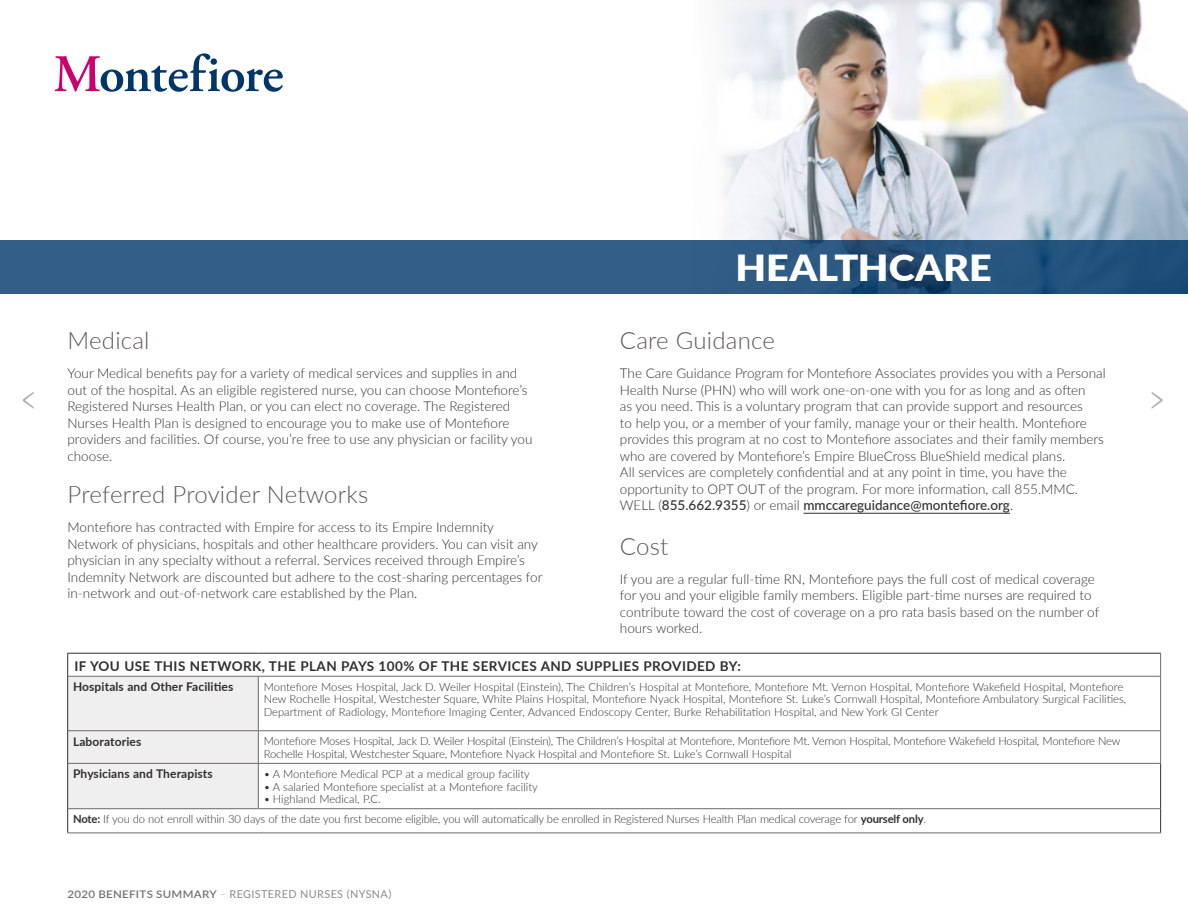
<style>
.page{position:relative;width:1188px;height:918px;background:#fff}
.page>*{position:absolute;margin:0;border:0;box-sizing:border-box;transform-origin:0 0}
.t1{font:900 36px "Lato";letter-spacing:-.005em;color:#fff;scale:1.1 1}
.t2{font:300 24px "Lato";letter-spacing:.01em;color:#5e5859}
.t3{font:300 13.5px/16.5px "Lato";color:#322f31}
.t4{font:700 13.5px "Lato";letter-spacing:.03em;color:#322f31}
.t5{font:700 12px "Lato";letter-spacing:.01em;color:#322f31}
.t6{font:300 11.25px/12.8px "Lato";letter-spacing:-.005em;color:#322f31}
.t7{font:10.8px "Lato";letter-spacing:.035em;color:#8a8c8e}
.s1{font-weight:500}
.s2{font-weight:700}
.s3{font-weight:600;font-size:10.5px;color:#777172}
.s4{font-weight:300}
</style>
<div class="page">
<svg style="left:23px;top:392px;width:11px;height:17px"></svg>
<svg style="left:1152px;top:392px;width:11px;height:17px"></svg>
<img style="left:1163px;top:95px;width:25px;height:145px">
<svg style="left:54px;top:0;width:1109px;height:240px"></svg>
<svg style="left:144px;top:109px;width:18px;height:14px"></svg>
<svg style="left:272px;top:109px;width:10px;height:10px"></svg>
<svg style="left:55px;top:53px;width:228px;height:39px"></svg>
<svg style="left:0;top:240px;width:1188px;height:54px;background:#2d5981"></svg>
<svg style="left:259px;top:730px;width:901px;height:33px"></svg>
<hr style="left:258px;top:653px;width:903px;height:1px;background:#322f31">
<hr style="left:1160px;top:764px;width:1px;height:45px;background:#322f31">
<svg style="left:67px;top:653px;width:191px;height:180px"></svg>
<svg style="left:1160px;top:809px;width:1px;height:24px"></svg>
<svg style="left:1160px;top:653px;width:1px;height:23px"></svg>
<hr style="left:68px;top:676px;width:190px;height:1px;background:#6e6869">
<hr style="left:258px;top:676px;width:903px;height:1px;background:#6e6869">
<hr style="left:258px;top:676px;width:1px;height:55px;background:#6e6869">
<hr style="left:1160px;top:676px;width:1px;height:55px;background:#6e6869">
<hr style="left:68px;top:731px;width:190px;height:1px;background:#6e6869">
<hr style="left:258px;top:731px;width:903px;height:1px;background:#6e6869">
<hr style="left:258px;top:731px;width:1px;height:32px;background:#6e6869">
<hr style="left:1160px;top:731px;width:1px;height:32px;background:#6e6869">
<hr style="left:68px;top:763px;width:190px;height:1px;background:#6e6869">
<hr style="left:258px;top:763px;width:903px;height:1px;background:#6e6869">
<hr style="left:258px;top:764px;width:1px;height:45px;background:#6e6869">
<hr style="left:68px;top:808px;width:190px;height:1px;background:#6e6869">
<hr style="left:258px;top:808px;width:902px;height:1px;background:#6e6869">
<hr style="left:68px;top:833px;width:190px;height:1px;background:#6e6869">
<hr style="left:258px;top:833px;width:903px;height:1px;background:#6e6869">
<hr style="left:803px;top:513px;width:207px;height:1px;background:#322f31">
<h2 class="t2" style="left:68px;top:324px;width:84px">Medical</h2>
<p class="t3" style="left:68px;top:365px;width:467px">Your Medical benefits pay for a variety of medical services and supplies in and out of the hospital. As an eligible registered nurse, you can choose Montefiore’s Registered Nurses Health Plan, or you can elect no coverage. The Registered Nurses Health Plan is designed to encourage you to make use of Montefiore providers and facilities. Of course, you’re free to use any physician or facility you choose.</p>
<h2 class="t2" style="left:68px;top:478px;width:303px">Preferred Provider Networks</h2>
<p class="t3" style="left:68px;top:519px;width:476px">Montefiore has contracted with Empire for access to its Empire Indemnity Network of physicians, hospitals and other healthcare providers. You can visit any physician in any specialty without a referral. Services received through Empire’s Indemnity Network are discounted but adhere to the cost-sharing percentages for in-network and out-of-network care established by the Plan.</p>
<h1 class="t1" style="left:736px;top:241px;width:234px">HEALTHCARE</h1>
<h2 class="t2" style="left:620px;top:324px;width:157px">Care Guidance</h2>
<p class="t3" style="left:620px;top:365px;width:487px">The Care Guidance Program for Montefiore Associates provides you with a Personal Health Nurse (PHN) who will work one-on-one with you for as long and as often<br>as you need. This is a voluntary program that can provide support and resources<br>to help you, or a member of your family, manage your or their health. Montefiore provides this program at no cost to Montefiore associates and their family members who are covered by Montefiore’s Empire BlueCross BlueShield medical plans.<br>All services are completely confidential and at any point in time, you have the opportunity to OPT OUT of the program. For more information, call 855.MMC.<br>WELL (<span class="s1">855.662.9355</span>) or email <span class="s1">mmccareguidance@montefiore.org</span>.</p>
<h2 class="t2" style="left:620px;top:529px;width:50px">Cost</h2>
<p class="t3" style="left:620px;top:570px;width:481px">If you are a regular full-time RN, Montefiore pays the full cost of medical coverage for you and your eligible family members. Eligible part-time nurses are required to contribute toward the cost of coverage on a pro rata basis based on the number of hours worked.</p>
<p class="t4" style="left:74px;top:656px;width:668px">IF YOU USE THIS NETWORK, THE PLAN PAYS 100% OF THE SERVICES AND SUPPLIES PROVIDED BY:</p>
<p class="t5" style="left:73px;top:678px;width:162px">Hospitals and Other Facilities</p>
<p class="t6" style="left:264px;top:680px;width:864px">Montefiore Moses Hospital, Jack D. Weiler Hospital (Einstein), The Children’s Hospital at Montefiore, Montefiore Mt. Vernon Hospital, Montefiore Wakefield Hospital, Montefiore<br>New Rochelle Hospital, Westchester Square, White Plains Hospital, Montefiore Nyack Hospital, Montefiore St. Luke’s Cornwall Hospital, Montefiore Ambulatory Surgical Facilities,<br>Department of Radiology, Montefiore Imaging Center, Advanced Endoscopy Center, Burke Rehabilitation Hospital, and New York GI Center</p>
<p class="t5" style="left:73px;top:733px;width:70px">Laboratories</p>
<p class="t6" style="left:264px;top:734px;width:858px">Montefiore Moses Hospital, Jack D. Weiler Hospital (Einstein), The Children’s Hospital at Montefiore, Montefiore Mt. Vernon Hospital, Montefiore Wakefield Hospital, Montefiore New<br>Rochelle Hospital, Westchester Square, Montefiore Nyack Hospital and Montefiore St. Luke’s Cornwall Hospital</p>
<p class="t5" style="left:73px;top:765px;width:141px">Physicians and Therapists</p>
<p class="t6" style="left:264px;top:767px;width:268px">• A Montefiore Medical PCP at a medical group facility</p>
<p class="t6" style="left:264px;top:780px;width:276px">• A salaried Montefiore specialist at a Montefiore facility</p>
<p class="t6" style="left:73px;top:789px;width:855px;line-height:19.8px;text-indent:191px">• Highland Medical, P.C.<br><span class="s2">Note:</span> If you do not enroll within 30 days of the date you first become eligible, you will automatically be enrolled in Registered Nurses Health Plan medical coverage for <span class="s2">yourself only</span>.</p>
<p class="t7" style="left:68px;top:886px;width:325px"><span class="s3">2020 BENEFITS SUMMARY</span> <span class="s4">–</span> REGISTERED NURSES (NYSNA)</p>
</div>
